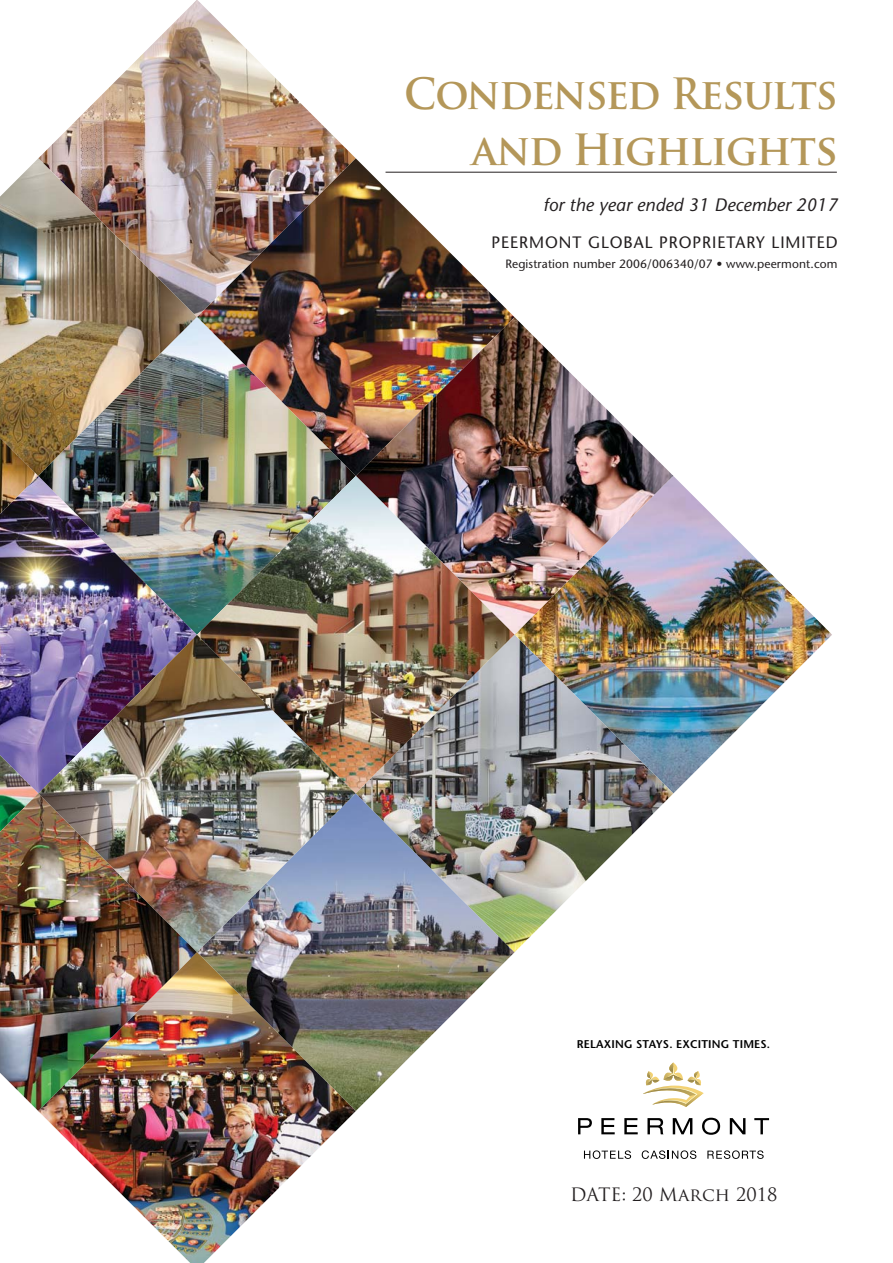
<style>
.page{position:relative;width:893px;height:1263px;background:#fff}
.page>*{position:absolute;margin:0;border:0;box-sizing:border-box;transform-origin:0 0}
.t1{font:700 42px/55.5px "Trajan Pro";letter-spacing:-.025em;color:#b49759;text-align:right;scale:.96 1}
.t2{font:italic 500 18px "Stone Sans Std";letter-spacing:.005em;color:#231f20}
.t3{font:18px "Trajan Pro";letter-spacing:.005em;color:#231f20}
.t4{font:500 16.5px "Stone Sans Std";letter-spacing:.06em;color:#231f20}
.t5{font:500 12px "Stone Sans Std";letter-spacing:.01em;color:#231f20}
.t6{font:600 11.25px "Stone Sans Std";letter-spacing:.015em;color:#000}
</style>
<div class="page">
<svg style="left:643px;top:1062px;width:61px;height:45px"></svg>
<svg style="left:578px;top:1118px;width:191px;height:17px"></svg>
<svg style="left:584px;top:1150px;width:47px;height:9px"></svg>
<svg style="left:642px;top:1150px;width:54px;height:9px"></svg>
<svg style="left:707px;top:1150px;width:57px;height:9px"></svg>
<img style="left:38px;top:0;width:318px;height:1263px">
<img style="left:0;top:158px;width:515px;height:953px">
<img style="left:0;top:755px;width:38px;height:77px">
<img style="left:356px;top:317px;width:317px;height:635px">
<img style="left:515px;top:476px;width:317px;height:317px">
<hr style="left:386px;top:172px;width:451px;height:1px;background:#231f20">
<h1 class="t1" style="left:404px;top:67px;width:453px">Condensed Results and Highlights</h1>
<h2 class="t2" style="left:544px;top:194px;width:296px">for the year ended 31 December 2017</h2>
<h3 class="t4" style="left:491px;top:233px;width:348px">PEERMONT GLOBAL PROPRIETARY LIMITED</h3>
<p class="t5" style="left:505px;top:256px;width:334px">Registration number 2006/006340/07 • www.peermont.com</p>
<p class="t6" style="left:577px;top:1038px;width:195px">RELAXING STAYS. EXCITING TIMES.</p>
<h2 class="t3" style="left:570px;top:1184px;width:209px">DATE: 20 March 2018</h2>
</div>
